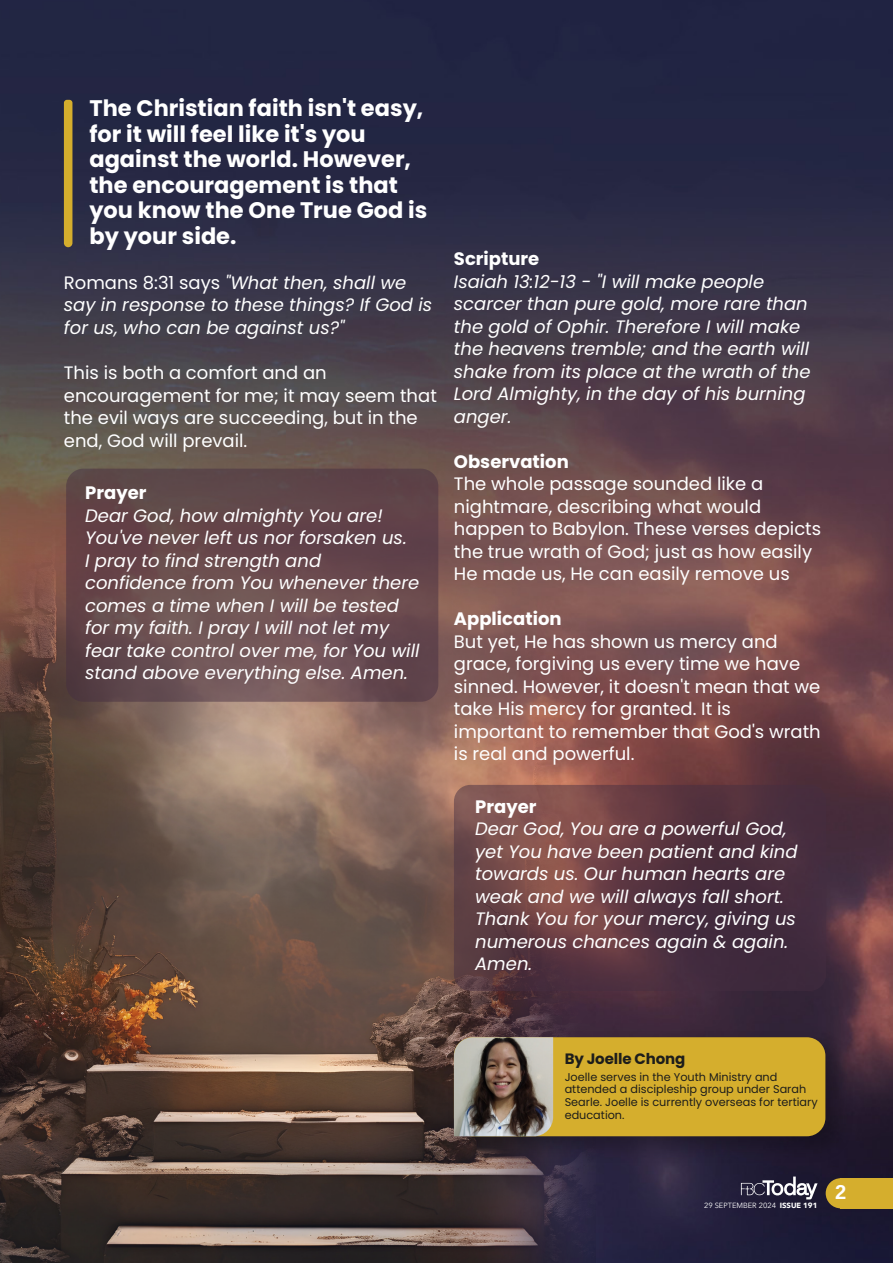
<style>
.page{position:relative;width:893px;height:1263px;background:#fff}
.page>*{position:absolute;margin:0;border:0;box-sizing:border-box;transform-origin:0 0}
.t1{font:700 22.5px/25.5px "Poppins";color:#fff}
.t2{font:700 20.1px "Arimo";color:#fff}
.t3{font:italic 18px/22.5px "Poppins";color:#fff}
.t4{font:18px/22.5px "Poppins";color:#fff}
.t5{font:700 18px "Poppins";color:#fff}
.t6{font:700 15px "Poppins";letter-spacing:-.01em;color:#1d1d1b}
.t7{font:11.25px/12.8px "Poppins";color:#1d1d1b}
.t8{font:7.5px "Avenir Next";color:#fff}
.s1{font-style:normal}
.s2{font-weight:700}
</style>
<div class="page">
<img style="left:0;top:0;width:893px;height:1262px">
<img style="left:0;top:435px;width:595px;height:827px">
<svg style="left:66px;top:469px;width:372px;height:233px;background:#664a4d"></svg>
<img style="left:0;top:1262px;width:893px;height:1px">
<svg style="left:454px;top:785px;width:372px;height:206px;background:#5b3942"></svg>
<div style="left:841px;top:1178px;width:52px;height:30px;background:#d5ae2d"></div>
<div style="left:826px;top:1178px;width:30px;height:30px;background:#d5ae2d;border-radius:50%"></div>
<svg style="left:741px;top:1176px;width:77px;height:23px;background:#585568"></svg>
<svg style="left:64px;top:100px;width:8px;height:147px"></svg>
<img style="left:441px;top:1024px;width:419px;height:146px">
<div style="left:454px;top:1037px;width:371px;height:99px;background:#d5ae2d;border-radius:19px"></div>
<img style="left:454px;top:1037px;width:99px;height:99px">
<p class="t1" style="left:89px;top:96px;width:339px">The Christian faith isn't easy, for it will feel like it's you against the world. However, the encouragement is that you know the One True God is by your side.</p>
<p class="t3" style="left:64px;top:271px;width:370px"><span class="s1">Romans 8:31 says</span> "What then, shall we say in response to these things? If God is for us, who can be against us?"</p>
<p class="t4" style="left:64px;top:361px;width:374px">This is both a comfort and an encouragement for me; it may seem that the evil ways are succeeding, but in the end, God will prevail.</p>
<p class="t5" style="left:85px;top:482px;width:63px">Prayer</p>
<p class="t3" style="left:85px;top:504px;width:336px">Dear God, how almighty You are!<br>You've never left us nor forsaken us.<br>I pray to find strength and confidence from You whenever there comes a time when I will be tested for my faith. I pray I will not let my fear take control over me, for You will stand above everything else. Amen.</p>
<p class="t5" style="left:454px;top:249px;width:87px">Scripture</p>
<p class="t3" style="left:454px;top:270px;width:358px">Isaiah 13:12-13 - "I will make people scarcer than pure gold, more rare than the gold of Ophir. Therefore I will make the heavens tremble; and the earth will shake from its place at the wrath of the Lord Almighty, in the day of his burning anger.</p>
<p class="t5" style="left:454px;top:451px;width:116px">Observation</p>
<p class="t4" style="left:454px;top:473px;width:369px">The whole passage sounded like a nightmare, describing what would happen to Babylon. These verses depicts the true wrath of God; just as how easily He made us, He can easily remove us</p>
<p class="t5" style="left:454px;top:609px;width:109px">Application</p>
<p class="t4" style="left:454px;top:630px;width:368px">But yet, He has shown us mercy and grace, forgiving us every time we have sinned. However, it doesn't mean that we take His mercy for granted. It is important to remember that God's wrath is real and powerful.</p>
<p class="t5" style="left:475px;top:796px;width:63px">Prayer</p>
<p class="t3" style="left:475px;top:818px;width:324px">Dear God, You are a powerful God, yet You have been patient and kind towards us. Our human hearts are weak and we will always fall short.<br>Thank You for your mercy, giving us numerous chances again &amp; again.<br>Amen.</p>
<p class="t6" style="left:565px;top:1050px;width:122px">By Joelle Chong</p>
<p class="t7" style="left:565px;top:1070px;width:254px">Joelle serves in the Youth Ministry and attended a discipleship group under Sarah Searle. Joelle is currently overseas for tertiary education.</p>
<p class="t8" style="left:704px;top:1199px;width:115px">29 SEPTEMBER 2024 <span class="s2">ISSUE 191</span></p>
<p class="t2" style="left:835px;top:1178px;width:13px">2</p>
</div>
